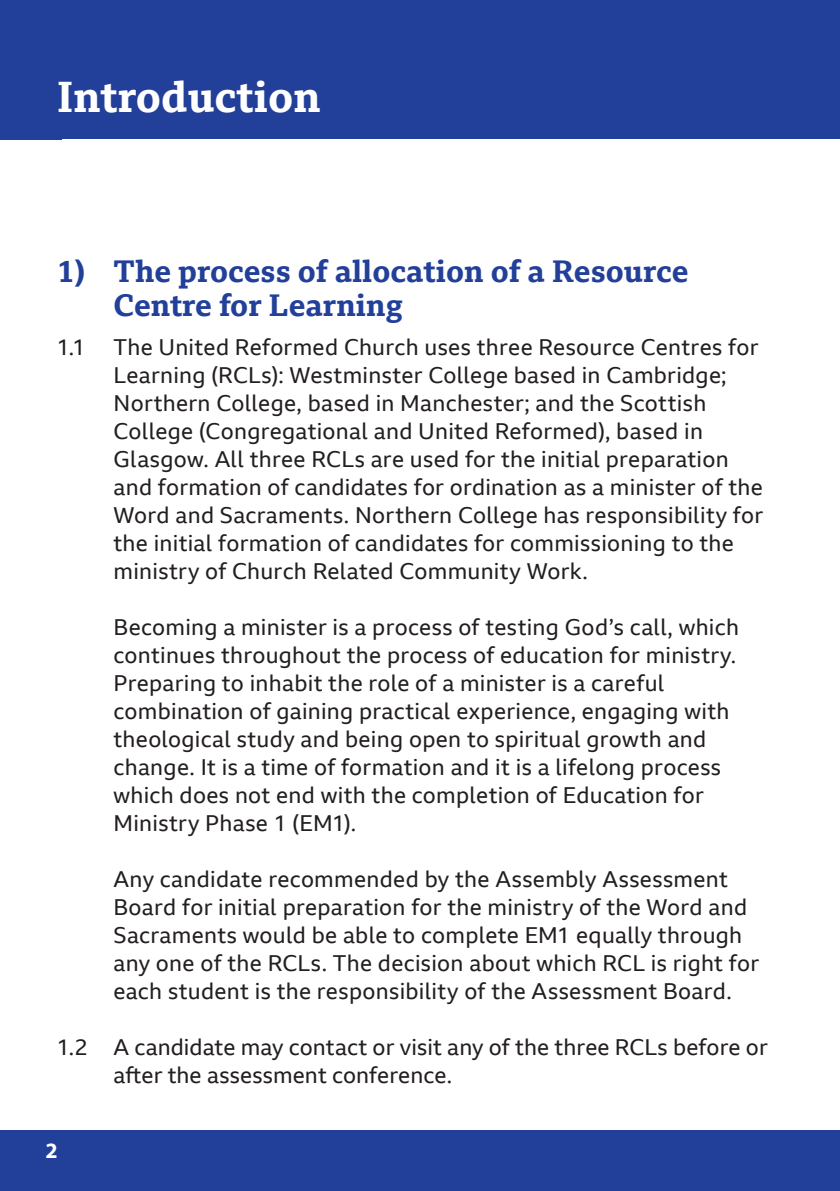
<style>
.page{position:relative;width:840px;height:1191px;background:#fff}
.page>*{position:absolute;margin:0;border:0;box-sizing:border-box;transform-origin:0 0}
.t1{font:700 42px "BBC Reith Serif";color:#fff}
.t2{font:700 30px/34px "BBC Reith Serif";color:#223f99}
.t3{font:22px/28px "BBC Reith Sans";letter-spacing:.015em;color:#231f20}
.t4{font:700 22px "Myriad Pro";color:#fff}
</style>
<div class="page">
<div style="left:0;top:1130px;width:839px;height:61px;background:#223f99"></div>
<div style="left:0;top:0;width:839px;height:139px;background:#223f99"></div>
<h1 class="t1" style="left:57px;top:70px;width:265px">Introduction</h1>
<h2 class="t2" style="left:113px;top:254px;width:576px;text-indent:-57px">1) The process of allocation of a Resource<br>Centre for Learning</h2>
<p class="t3" style="left:57px;top:333px;width:30px">1.1</p>
<p class="t3" style="left:113px;top:333px;width:650px">The United Reformed Church uses three Resource Centres for Learning (RCLs): Westminster College based in Cambridge; Northern College, based in Manchester; and the Scottish College (Congregational and United Reformed), based in Glasgow. All three RCLs are used for the initial preparation and formation of candidates for ordination as a minister of the Word and Sacraments. Northern College has responsibility for the initial formation of candidates for commissioning to the ministry of Church Related Community Work.</p>
<p class="t3" style="left:113px;top:613px;width:626px">Becoming a minister is a process of testing God’s call, which continues throughout the process of education for ministry.<br>Preparing to inhabit the role of a minister is a careful combination of gaining practical experience, engaging with theological study and being open to spiritual growth and change. It is a time of formation and it is a lifelong process which does not end with the completion of Education for Ministry Phase 1 (EM1).</p>
<p class="t3" style="left:113px;top:865px;width:646px">Any candidate recommended by the Assembly Assessment Board for initial preparation for the ministry of the Word and Sacraments would be able to complete EM1 equally through any one of the RCLs. The decision about which RCL is right for each student is the responsibility of the Assessment Board.</p>
<p class="t3" style="left:113px;top:1033px;width:655px;text-indent:-57px">1.2 A candidate may contact or visit any of the three RCLs before or after the assessment conference.</p>
<p class="t4" style="left:45px;top:1138px;width:14px">2</p>
</div>
